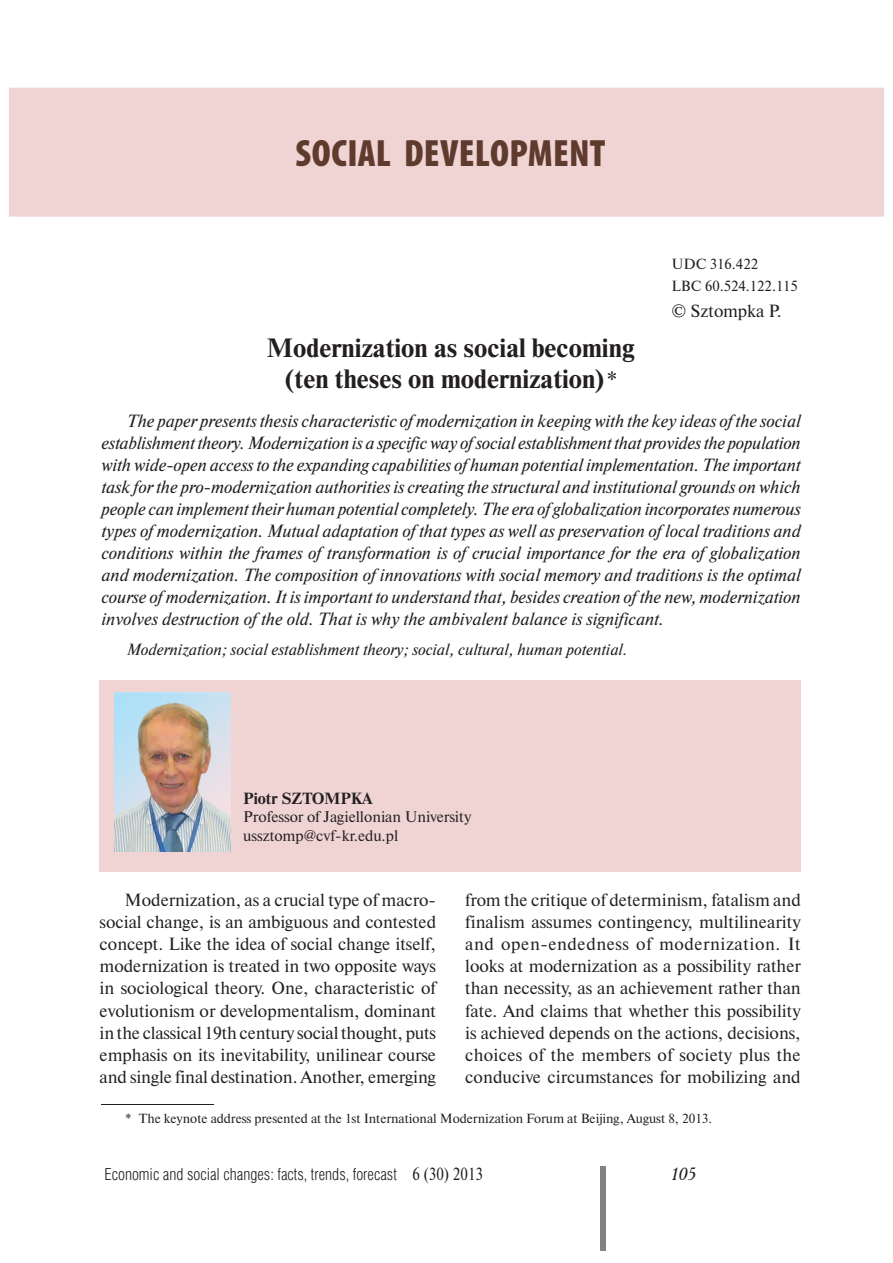
<style>
.page{position:relative;width:893px;height:1263px;background:#fff}
.page>*{position:absolute;margin:0;border:0;box-sizing:border-box;transform-origin:0 0}
.t1{font:900 condensed 38.25px "Myriad Pro";letter-spacing:.01em;color:#5f3b2e}
.t2{font:700 26.4px/31.8px "Newton C";color:#231f20;text-align:center}
.t3{font:italic 17.7px/22px "Newton C";color:#231f20;text-align:justify}
.t4{font:17.7px/22px "Newton C";color:#231f20;text-align:justify}
.t5{font:italic 17.7px "Academy";color:#231f20}
.t6{font:300 16.65px "Helios Cond";color:#231f20}
.t7{font:italic 16.2px "Newton C";color:#231f20}
.t8{font:700 16.2px "Newton C";color:#231f20}
.t9{font:15.45px/18.5px "Newton C";color:#231f20}
.t10{font:14.7px/21.8px "Newton C";color:#231f20}
.t11{font:13.2px "Newton C";color:#231f20}
.s1{font-weight:400;font-size:23.55px}
.s2{font-family:"Newton C";font-weight:400;font-size:17.7px}
</style>
<div class="page">
<div style="left:600px;top:1166px;width:6px;height:84px;background:#808285"></div>
<div style="left:100px;top:680px;width:701px;height:192px;background:#f0d4d4"></div>
<hr style="left:101px;top:1105px;width:113px;height:1px;background:#231f20">
<img style="left:114px;top:693px;width:117px;height:158px">
<div style="left:9px;top:88px;width:875px;height:129px;background:#f0d4d4"></div>
<h1 class="t1" style="left:296px;top:131px;width:311px">SOCIAL DEVELOPMENT</h1>
<h2 class="t2" style="left:267px;top:334px;width:369px">Modernization as social becoming (ten theses on modernization) <span class="s1">*</span></h2>
<p class="t10" style="left:671px;top:255px;width:128px">UDC 316.422<br>LBC 60.524.122.115</p>
<p class="t4" style="left:671px;top:301px;width:112px">© Sztompka P.</p>
<p class="t3" style="left:101px;top:411px;width:701px;text-indent:25px">The paper presents thesis characteristic of modernization in keeping with the key ideas of the social establishment theory. Modernization is a specific way of social establishment that provides the population with wide-open access to the expanding capabilities of human potential implementation. The important task for the pro-modernization authorities is creating the structural and institutional grounds on which people can implement their human potential completely. The era of globalization incorporates numerous types of modernization. Mutual adaptation of that types as well as preservation of local traditions and conditions within the frames of transformation is of crucial importance for the era of globalization and modernization. The composition of innovations with social memory and traditions is the optimal course of modernization. It is important to understand that, besides creation of the new, modernization involves destruction of the old. That is why the ambivalent balance is significant.</p>
<p class="t7" style="left:126px;top:644px;width:502px">Modernization; social establishment theory; social, cultural, human potential.</p>
<p class="t8" style="left:243px;top:792px;width:130px">Piotr SZTOMPKA</p>
<p class="t9" style="left:243px;top:809px;width:230px">Professor of Jagiellonian University ussztomp@cvf-kr.edu.pl</p>
<p class="t4" style="left:100px;top:891px;width:338px;text-indent:25px">Modernization, as a crucial type of macro&shy;social change, is an ambiguous and contested concept. Like the idea of social change itself, modernization is treated in two opposite ways in sociological theory. One, characteristic of evolutionism or developmentalism, dominant in the classical 19th century social thought, puts emphasis on its inevitability, unilinear course and single final destination. Another, emerging</p>
<p class="t4" style="left:465px;top:891px;width:337px">from the critique of determinism, fatalism and finalism assumes contingency, multilinearity and open-endedness of modernization. It looks at modernization as a possibility rather than necessity, as an achievement rather than fate. And claims that whether this possibility is achieved depends on the actions, decisions, choices of the members of society plus the conducive circumstances for mobilizing and</p>
<p class="t11" style="left:126px;top:1114px;width:588px">* The keynote address presented at the 1st International Modernization Forum at Beijing, August 8, 2013.</p>
<p class="t6" style="left:105px;top:1168px;width:380px">Economic and social changes: facts, trends, forecast <span class="s2">6 (30) 2013</span></p>
<p class="t5" style="left:672px;top:1166px;width:26px">105</p>
</div>
